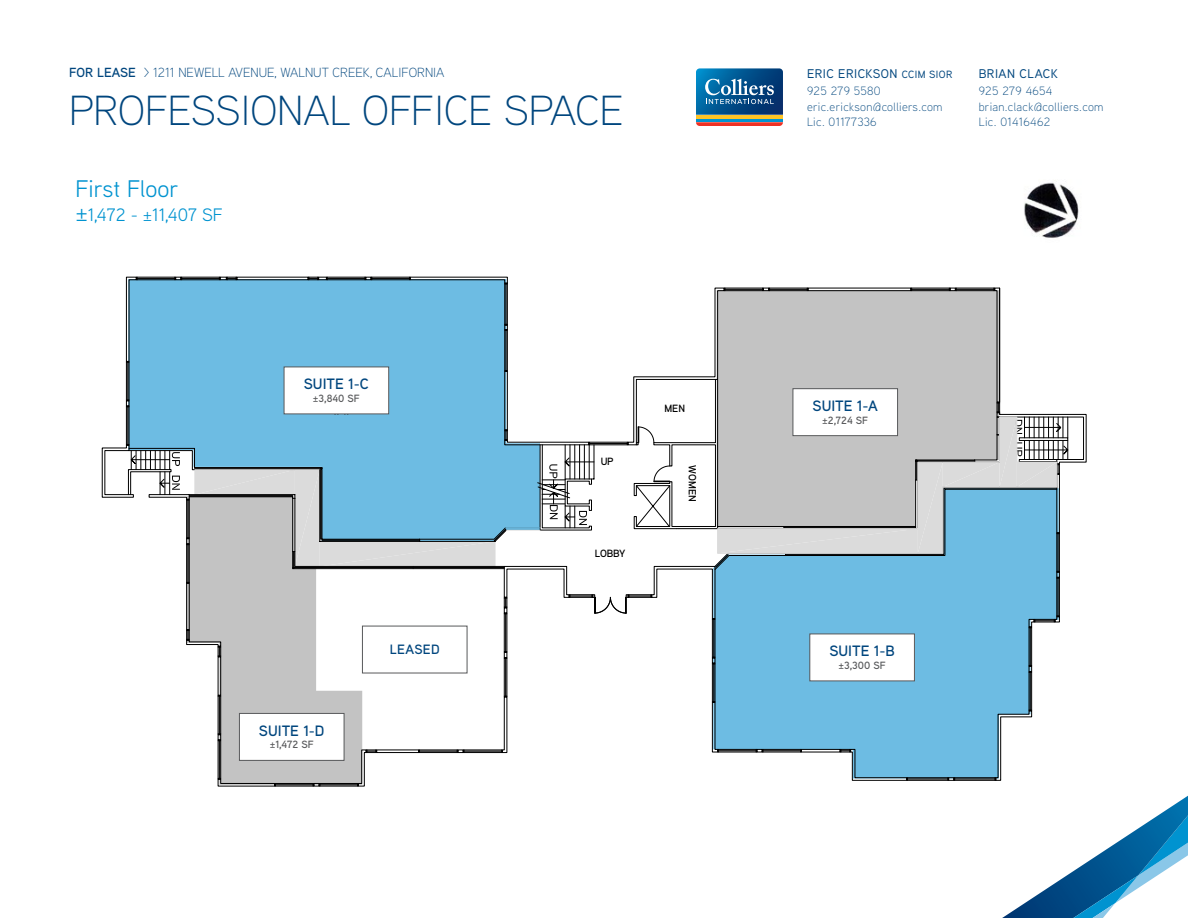
<style>
.page{position:relative;width:1188px;height:918px;background:#fff}
.page>*{position:absolute;margin:0;border:0;box-sizing:border-box;transform-origin:0 0}
.t1{font:300 42px "Aaux Next";color:#00467e}
.t2{font:24px "Aaux Next";color:#0093d0}
.t3{font:18px "Aaux Next";color:#0093d0}
.t4{font:600 15px "Aaux Next";color:#00467e}
.t5{font:600 13.5px "Aaux Next";letter-spacing:.025em;color:#00467e}
.t6{font:300 13.2px "Aaux Next";color:#00467e}
.t7{font:500 12.6px "Aaux Next";letter-spacing:.035em;color:#00467e}
.t8{font:300 12px/15.5px "Aaux Next";letter-spacing:.025em;color:#00467e}
.t9{font:600 10.5px "Aaux Next";color:#58595b}
.t10{font:600 10.5px "Aaux Next";color:#000}
.s1{font-weight:600}
.s2{font-size:24px}
.s3{font-size:10.5px}
</style>
<div class="page">
<svg style="left:101px;top:277px;width:986px;height:510px"></svg>
<hr style="left:696px;top:119px;width:87px;height:3px;background:#0093d0">
<hr style="left:696px;top:115px;width:87px;height:4px;background:#ffc425">
<svg style="left:696px;top:122px;width:87px;height:4px"></svg>
<svg style="left:696px;top:68px;width:87px;height:47px;background:#21679b"></svg>
<svg style="left:1002px;top:796px;width:186px;height:122px"></svg>
<img style="left:1024px;top:181px;width:55px;height:57px">
<div style="left:599px;top:634px;width:31px;height:85px;background:#fff"></div>
<div style="left:602px;top:530px;width:18px;height:39px;background:#fff"></div>
<div style="left:586px;top:544px;width:48px;height:19px;background:#fff"></div>
<div style="left:650px;top:400px;width:49px;height:18px;background:#fff"></div>
<div style="left:683px;top:459px;width:19px;height:49px;background:#fff"></div>
<div style="left:596px;top:452px;width:23px;height:19px;background:#fff"></div>
<svg style="left:128px;top:279px;width:412px;height:262px;background:#7ebfdf"></svg>
<svg style="left:713px;top:488px;width:346px;height:290px;background:#83c0df"></svg>
<svg style="left:717px;top:290px;width:282px;height:238px;background:#bbbdbe"></svg>
<svg style="left:187px;top:495px;width:175px;height:290px;fill:#c3c3c3"></svg>
<div style="left:331px;top:636px;width:31px;height:52px;background:#fff"></div>
<div style="left:362px;top:626px;width:105px;height:47px;background:#fff"></div>
<div style="left:284px;top:367px;width:105px;height:47px;background:#fff"></div>
<div style="left:793px;top:389px;width:105px;height:47px;background:#fff"></div>
<div style="left:793px;top:388px;width:105px;height:48px;border:1px solid #58595b"></div>
<div style="left:810px;top:634px;width:104px;height:47px;background:#fff"></div>
<div style="left:239px;top:713px;width:105px;height:47px;background:#fff"></div>
<div style="left:239px;top:713px;width:105px;height:48px;border:1px solid #58595b"></div>
<p class="t6" style="left:69px;top:63px;width:377px"><span class="s1">FOR LEASE</span> &gt; 1211 NEWELL AVENUE, WALNUT CREEK, CALIFORNIA</p>
<h1 class="t1" style="left:69px;top:83px;width:556px">PROFESSIONAL OFFICE SPACE</h1>
<h2 class="t2" style="left:75px;top:172px;width:105px">First Floor</h2>
<h3 class="t3" style="left:75px;top:202px;width:149px"><span class="s2">±</span>1,472 - ±11,407 SF</h3>
<p class="t4" style="left:304px;top:374px;width:67px">SUITE 1-C</p>
<p class="t9" style="left:313px;top:391px;width:48px">±3,840 SF</p>
<p class="t4" style="left:259px;top:720px;width:67px">SUITE 1-D</p>
<p class="t9" style="left:270px;top:738px;width:45px">±1,472 SF</p>
<p class="t5" style="left:390px;top:640px;width:52px">LEASED</p>
<p class="t10" style="left:601px;top:454px;width:14px">UP</p>
<p class="t10" style="left:595px;top:546px;width:32px">LOBBY</p>
<p class="t10" style="left:664px;top:402px;width:22px">MEN</p>
<p class="t10" style="left:700px;top:465px;width:38px;rotate:90deg">WOMEN</p>
<p class="t7" style="left:807px;top:65px;width:147px">ERIC ERICKSON <span class="s3">CCIM SIOR</span></p>
<p class="t8" style="left:807px;top:83px;width:137px">925 279 5580 eric.erickson@colliers.com<br>Lic. 01177336</p>
<p class="t7" style="left:979px;top:65px;width:81px">BRIAN CLACK</p>
<p class="t8" style="left:979px;top:83px;width:126px">925 279 4654 brian.clack@colliers.com<br>Lic. 01416462</p>
<p class="t4" style="left:813px;top:395px;width:67px">SUITE 1-A</p>
<p class="t9" style="left:822px;top:413px;width:47px">±2,724 SF</p>
<p class="t4" style="left:829px;top:641px;width:67px">SUITE 1-B</p>
<p class="t9" style="left:839px;top:658px;width:49px">±3,300 SF</p>
</div>
